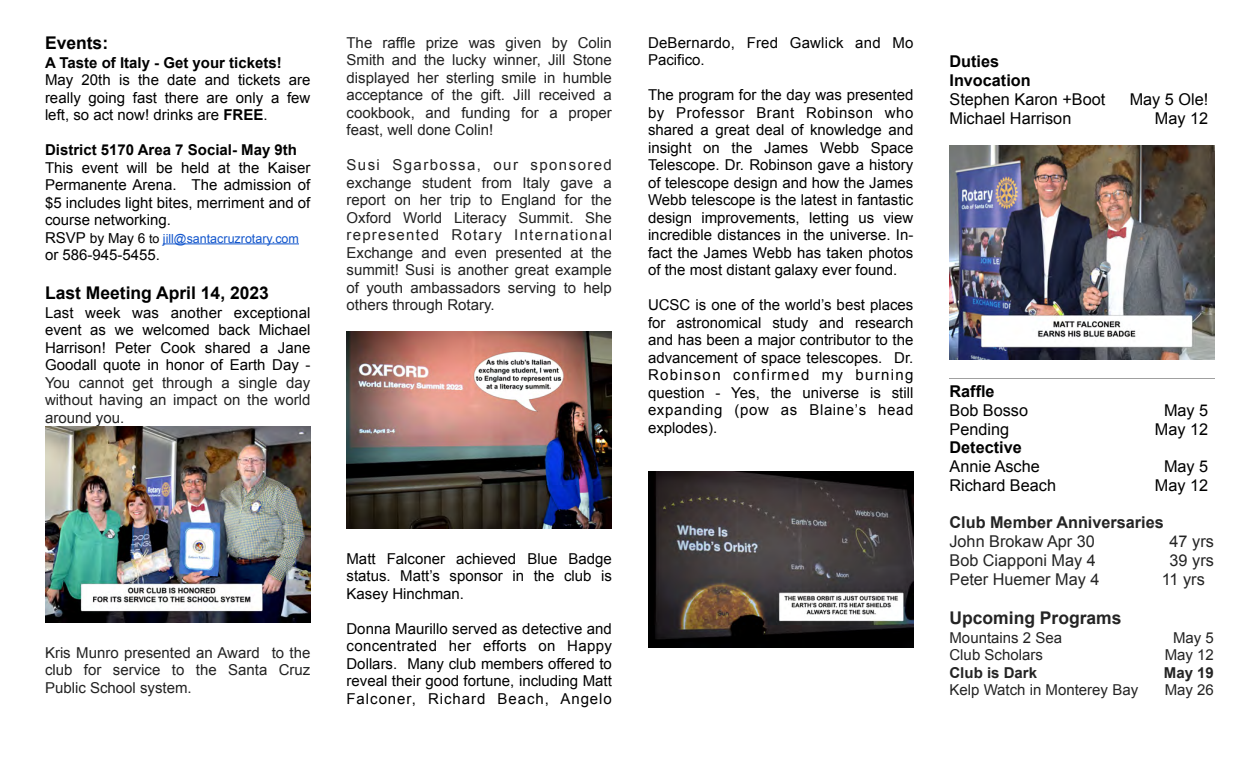
<style>
.page{position:relative;width:1260px;height:765px;background:#fff}
.page>*{position:absolute;margin:0;border:0;box-sizing:border-box;transform-origin:0 0}
.t1{font:700 17.5px "Arial";color:#000}
.t2{font:700 17.5px "Arial";color:#242424}
.t3{font:16.25px "Arial";color:#000}
.t4{font:16.25px "Arial";color:#242424}
.t5{font:700 16.25px/18.8px "Arial";color:#000}
.t6{font:700 16.25px "Arial";color:#242424}
.t7{font:15px/17.5px "Arial";color:#000;text-align:justify}
.t8{font:15px/17.5px "Arial";color:#222;text-align:justify}
.t9{font:15px "Arial";color:#242424}
.t10{font:700 15px "Arial";color:#000}
.t11{font:700 15px "Arial";color:#242424}
.t12{font:12.5px "Arial";color:#15c}
.s1{font-weight:700}
.s2{font-size:15px;color:#000}
.s3{font-size:13.75px;color:#000}
.s4{color:#000}
</style>
<div class="page">
<hr style="left:163px;top:243px;width:136px;height:1px;background:#15c">
<img style="left:45px;top:426px;width:265px;height:196px">
<img style="left:347px;top:331px;width:265px;height:198px">
<img style="left:648px;top:471px;width:265px;height:177px">
<img style="left:949px;top:145px;width:266px;height:215px">
<hr style="left:949px;top:378px;width:266px;height:1px;background:#a0a0a0">
<p class="t1" style="left:45px;top:34px;width:65px">Events:</p>
<p class="t10" style="left:45px;top:54px;width:238px">A Taste of Italy - Get your tickets!</p>
<p class="t7" style="left:45px;top:71px;width:267px">May 20th is the date and tickets are really going fast there are only a few left, so act now! drinks are <span class="s1">FREE</span>.</p>
<p class="t10" style="left:45px;top:142px;width:254px">District 5170 Area 7 Social- May 9th</p>
<p class="t7" style="left:45px;top:159px;width:267px">This event will be held at the Kaiser Permanente Arena. The admission of $5 includes light bites, merriment and of course networking.</p>
<p class="t12" style="left:45px;top:231px;width:255px"><span class="s2">RSVP</span> <span class="s3">by May 6</span> <span class="s4">to</span> jill@santacruzrotary.com</p>
<p class="t7" style="left:45px;top:246px;width:117px">or 586-945-5455.</p>
<p class="t1" style="left:45px;top:284px;width:226px">Last Meeting April 14, 2023</p>
<p class="t7" style="left:45px;top:304px;width:267px">Last week was another exceptional event as we welcomed back Michael Harrison! Peter Cook shared a Jane Goodall quote in honor of Earth Day -</p>
<p class="t8" style="left:45px;top:374px;width:267px">You cannot get through a single day without having an impact on the world around you.</p>
<p class="t8" style="left:347px;top:34px;width:267px">The raffle prize was given by Colin Smith and the lucky winner, Jill Stone displayed her sterling smile in humble acceptance of the gift. Jill received a cookbook, and funding for a proper feast, well done Colin!</p>
<p class="t8" style="left:347px;top:156px;width:267px">Susi Sgarbossa, our sponsored exchange student from Italy gave a report on her trip to England for the Oxford World Literacy Summit. She represented Rotary International Exchange and even presented at the summit! Susi is another great example of youth ambassadors serving to help others through Rotary.</p>
<p class="t7" style="left:648px;top:34px;width:267px">DeBernardo, Fred Gawlick and Mo<br>Pacifico.</p>
<p class="t7" style="left:648px;top:86px;width:267px">The program for the day was presented by Professor Brant Robinson who shared a great deal of knowledge and insight on the James Webb Space Telescope. Dr. Robinson gave a history of telescope design and how the James Webb telescope is the latest in fantastic design improvements, letting us view incredible distances in the universe. In&shy;fact the James Webb has taken photos of the most distant galaxy ever found.</p>
<p class="t7" style="left:648px;top:296px;width:267px">UCSC is one of the world’s best places for astronomical study and research and has been a major contributor to the advancement of space telescopes. Dr.<br>Robinson confirmed my burning question - Yes, the universe is still expanding (pow as Blaine’s head explodes).</p>
<p class="t8" style="left:45px;top:644px;width:267px">Kris Munro presented an Award to the club for service to the Santa Cruz Public School system.</p>
<p class="t7" style="left:347px;top:550px;width:267px">Matt Falconer achieved Blue Badge status. Matt’s sponsor in the club is Kasey Hinchman.</p>
<p class="t7" style="left:347px;top:620px;width:267px">Donna Maurillo served as detective and concentrated her efforts on Happy Dollars. Many club members offered to reveal their good fortune, including Matt Falconer, Richard Beach, Angelo</p>
<p class="t5" style="left:949px;top:52px;width:83px">Duties<br>Invocation</p>
<p class="t3" style="left:949px;top:90px;width:157px">Stephen Karon +Boot</p>
<p class="t3" style="left:1130px;top:90px;width:80px">May 5 Ole!</p>
<p class="t3" style="left:949px;top:109px;width:123px">Michael Harrison</p>
<p class="t3" style="left:1155px;top:109px;width:55px">May 12</p>
<p class="t5" style="left:949px;top:382px;width:47px">Raffle</p>
<p class="t3" style="left:949px;top:401px;width:80px">Bob Bosso</p>
<p class="t3" style="left:1164px;top:401px;width:46px">May 5</p>
<p class="t3" style="left:949px;top:420px;width:61px">Pending</p>
<p class="t3" style="left:1155px;top:420px;width:55px">May 12</p>
<p class="t5" style="left:949px;top:438px;width:74px">Detective</p>
<p class="t3" style="left:949px;top:457px;width:92px">Annie Asche</p>
<p class="t3" style="left:1164px;top:457px;width:46px">May 5</p>
<p class="t3" style="left:949px;top:476px;width:108px">Richard Beach</p>
<p class="t3" style="left:1155px;top:476px;width:55px">May 12</p>
<p class="t6" style="left:949px;top:514px;width:216px">Club Member Anniversaries</p>
<p class="t4" style="left:949px;top:532px;width:147px">John Brokaw Apr 30</p>
<p class="t4" style="left:1170px;top:532px;width:46px">47 yrs</p>
<p class="t4" style="left:949px;top:551px;width:148px">Bob Ciapponi May 4</p>
<p class="t4" style="left:1170px;top:551px;width:46px">39 yrs</p>
<p class="t4" style="left:949px;top:570px;width:151px">Peter Huemer May 4</p>
<p class="t4" style="left:1162px;top:570px;width:45px">11 yrs</p>
<p class="t2" style="left:949px;top:609px;width:174px">Upcoming Programs</p>
<p class="t9" style="left:949px;top:629px;width:114px">Mountains 2 Sea</p>
<p class="t9" style="left:1173px;top:629px;width:42px">May 5</p>
<p class="t9" style="left:949px;top:646px;width:95px">Club Scholars</p>
<p class="t9" style="left:1165px;top:646px;width:51px">May 12</p>
<p class="t11" style="left:949px;top:664px;width:89px">Club is Dark</p>
<p class="t11" style="left:1164px;top:664px;width:52px">May 19</p>
<p class="t9" style="left:949px;top:681px;width:190px">Kelp Watch in Monterey Bay</p>
<p class="t9" style="left:1165px;top:681px;width:51px">May 26</p>
</div>
